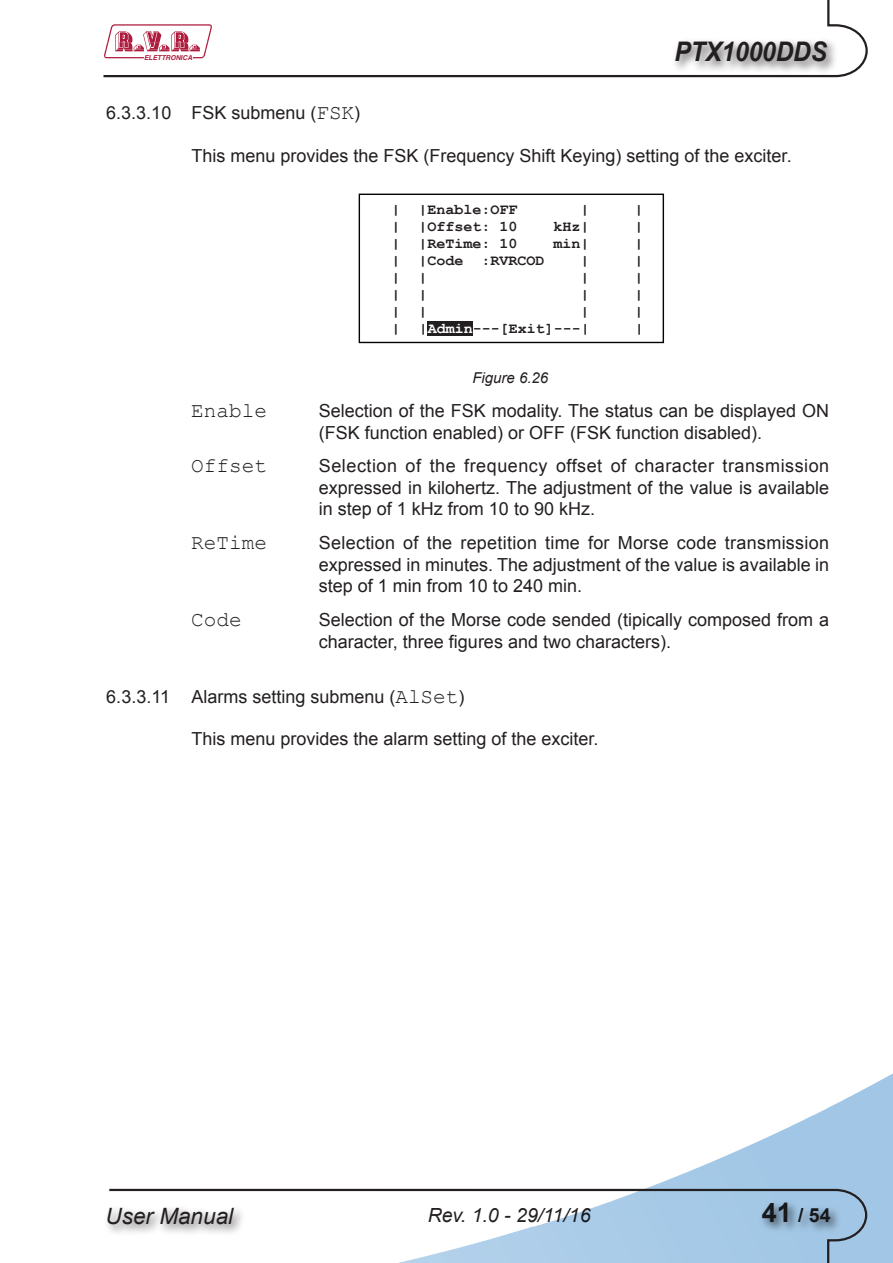
<style>
.page{position:relative;width:893px;height:1263px;background:#fff}
.page>*{position:absolute;margin:0;border:0;box-sizing:border-box;transform-origin:0 0}
.t1{font:italic 700 27px "Arial";color:#231f20;scale:.9 1}
.t2{font:italic 22.5px "Arial";color:#231f20}
.t3{font:21px "Courier New";color:#231f20}
.t4{font:italic 19.5px "Arial";color:#231f20}
.t5{font:700 19.5px "Arial";color:#231f20}
.t6{font:18px/21.6px "Arial";color:#231f20}
.t7{font:700 15px "Courier New";color:#231f20}
.t8{font:italic 15px "Arial";color:#231f20}
.t9{font:italic 700 6.75px "Helvetica";color:#ae1b3d}
.s1{font-family:"Courier New";font-size:21px}
.s2{color:#fff}
.s3{font-size:27px}
</style>
<div class="page">
<img style="left:647px;top:1073px;width:246px;height:190px">
<svg style="left:109px;top:1188px;width:759px;height:75px"></svg>
<div style="left:757px;top:1198px;width:86px;height:37px;background:#231f20;opacity:.75"></div>
<div style="left:103px;top:1204px;width:144px;height:34px;background:#231f20;opacity:.75"></div>
<svg style="left:103px;top:0;width:765px;height:78px"></svg>
<div style="left:671px;top:37px;width:169px;height:38px;background:#231f20;opacity:.75"></div>
<div style="left:359px;top:194px;width:305px;height:149px;border:1px solid #040503"></div>
<div style="left:428px;top:321px;width:45px;height:14px;background:#231f20"></div>
<p class="t9" style="left:144px;top:54px;width:50px">ELETTRONICA</p>
<h1 class="t1" style="left:674px;top:34px;width:171px">PTX1000DDS</h1>
<p class="t6" style="left:106px;top:102px;width:255px">6.3.3.10 FSK submenu (<span class="s1">FSK</span>)</p>
<p class="t6" style="left:191px;top:145px;width:602px">This menu provides the FSK (Frequency Shift Keying) setting of the exciter.</p>
<p class="t7" style="left:392px;top:200px;width:127px">| |Enable:OFF</p>
<p class="t7" style="left:581px;top:200px;width:10px">|</p>
<p class="t7" style="left:635px;top:200px;width:10px">|</p>
<p class="t7" style="left:392px;top:217px;width:127px">| |Offset: 10</p>
<p class="t7" style="left:554px;top:217px;width:37px">kHz|</p>
<p class="t7" style="left:635px;top:217px;width:10px">|</p>
<p class="t7" style="left:392px;top:234px;width:127px">| |ReTime: 10</p>
<p class="t7" style="left:554px;top:234px;width:37px">min|</p>
<p class="t7" style="left:635px;top:234px;width:10px">|</p>
<p class="t7" style="left:392px;top:251px;width:154px">| |Code :RVRCOD</p>
<p class="t7" style="left:581px;top:251px;width:10px">|</p>
<p class="t7" style="left:635px;top:251px;width:10px">|</p>
<p class="t7" style="left:392px;top:268px;width:37px">| |</p>
<p class="t7" style="left:581px;top:268px;width:10px">|</p>
<p class="t7" style="left:635px;top:268px;width:10px">|</p>
<p class="t7" style="left:392px;top:285px;width:37px">| |</p>
<p class="t7" style="left:581px;top:285px;width:10px">|</p>
<p class="t7" style="left:635px;top:285px;width:10px">|</p>
<p class="t7" style="left:392px;top:302px;width:37px">| |</p>
<p class="t7" style="left:581px;top:302px;width:10px">|</p>
<p class="t7" style="left:635px;top:302px;width:10px">|</p>
<p class="t7" style="left:392px;top:319px;width:200px">| |<span class="s2">Admin</span>---[Exit]---|</p>
<p class="t7" style="left:635px;top:319px;width:10px">|</p>
<p class="t8" style="left:472px;top:368px;width:77px">Figure 6.26</p>
<p class="t3" style="left:191px;top:397px;width:77px">Enable</p>
<p class="t6" style="left:319px;top:400px;width:512px">Selection of the FSK modality. The status can be displayed ON (FSK function enabled) or OFF (FSK function disabled).</p>
<p class="t3" style="left:191px;top:453px;width:77px">Offset</p>
<p class="t6" style="left:319px;top:455px;width:512px;text-align:justify">Selection of the frequency offset of character transmission expressed in kilohertz. The adjustment of the value is available in step of 1 kHz from 10 to 90 kHz.</p>
<p class="t3" style="left:191px;top:530px;width:77px">ReTime</p>
<p class="t6" style="left:319px;top:532px;width:512px;text-align:justify">Selection of the repetition time for Morse code transmission expressed in minutes. The adjustment of the value is available in step of 1 min from 10 to 240 min.</p>
<p class="t3" style="left:191px;top:606px;width:52px">Code</p>
<p class="t6" style="left:319px;top:609px;width:512px">Selection of the Morse code sended (tipically composed from a character, three figures and two characters).</p>
<p class="t6" style="left:106px;top:686px;width:360px">6.3.3.11 Alarms setting submenu (<span class="s1">AlSet</span>)</p>
<p class="t6" style="left:191px;top:728px;width:409px">This menu provides the alarm setting of the exciter.</p>
<p class="t2" style="left:106px;top:1202px;width:129px">User Manual</p>
<p class="t4" style="left:428px;top:1203px;width:164px">Rev. 1.0 - 29/11/16</p>
<p class="t5" style="left:762px;top:1202px;width:70px"><span class="s3">41</span> / 54</p>
</div>
